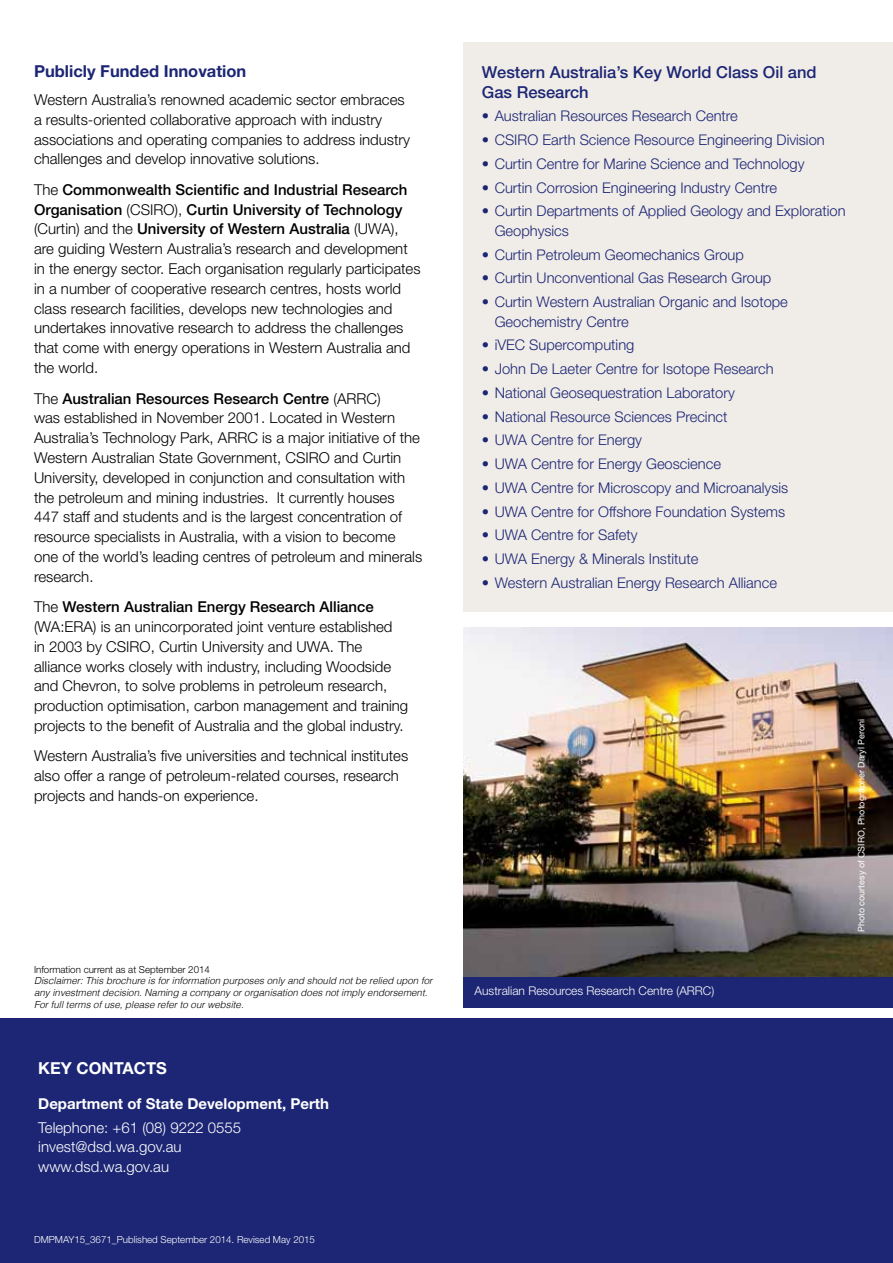
<style>
.page{position:relative;width:893px;height:1263px;background:#fff}
.page>*{position:absolute;margin:0;border:0;box-sizing:border-box;transform-origin:0 0}
.t1{font:500 16.5px/19.5px "Helvetica Neue";color:#1c2674}
.t2{font:700 16.5px "Helvetica Neue";color:#1c2674}
.t3{font:700 16.5px "Helvetica Neue";color:#fff}
.t4{font:300 15px/19.8px "Helvetica Neue";color:#000}
.t5{font:300 15px/19.5px "Helvetica Neue";color:#fff}
.t6{font:700 15px "Helvetica Neue";color:#fff}
.t7{font:300 14.7px/19.5px "Helvetica Neue";color:#1c2674}
.t8{font:300 12px "Helvetica Neue";color:#fff}
.t9{font:italic 300 9.75px/11.7px "Helvetica";color:#000}
.t10{font:300 9.75px "Helvetica Neue";color:#fff}
.t11{font:300 9.75px "Helvetica Neue";color:#000}
.t12{font:9px "Helvetica Neue";color:#fff}
.s1{font-weight:500}
</style>
<div class="page">
<div style="left:0;top:1018px;width:893px;height:245px;background:#1c2674"></div>
<div style="left:463px;top:43px;width:430px;height:569px;background:#f0ece8"></div>
<img style="left:463px;top:628px;width:430px;height:349px">
<div style="left:463px;top:977px;width:430px;height:31px;background:#1c2674"></div>
<p class="t2" style="left:34px;top:61px;width:214px">Publicly Funded Innovation</p>
<p class="t4" style="left:34px;top:89px;width:378px">Western Australia’s renowned academic sector embraces a results-oriented collaborative approach with industry associations and operating companies to address industry challenges and develop innovative solutions.</p>
<p class="t4" style="left:34px;top:179px;width:388px">The <span class="s1">Commonwealth Scientific and Industrial Research Organisation</span> (CSIRO), <span class="s1">Curtin University of Technology </span>(Curtin) and the <span class="s1">University of Western Australia</span> (UWA), are guiding Western Australia’s research and development in the energy sector. Each organisation regularly participates in a number of cooperative research centres, hosts world class research facilities, develops new technologies and undertakes innovative research to address the challenges that come with energy operations in Western Australia and the world.</p>
<p class="t4" style="left:34px;top:388px;width:390px">The <span class="s1">Australian Resources Research Centre</span> (ARRC)<br>was established in November 2001. Located in Western Australia’s Technology Park, ARRC is a major initiative of the Western Australian State Government, CSIRO and Curtin University, developed in conjunction and consultation with the petroleum and mining industries. It currently houses 447 staff and students and is the largest concentration of resource specialists in Australia, with a vision to become one of the world’s leading centres of petroleum and minerals research.</p>
<p class="t4" style="left:34px;top:597px;width:376px">The <span class="s1">Western Australian Energy Research Alliance </span>(WA:ERA) is an unincorporated joint venture established<br>in 2003 by CSIRO, Curtin University and UWA. The alliance works closely with industry, including Woodside and Chevron, to solve problems in petroleum research, production optimisation, carbon management and training projects to the benefit of Australia and the global industry.</p>
<p class="t4" style="left:34px;top:746px;width:376px">Western Australia’s five universities and technical institutes also offer a range of petroleum-related courses, research projects and hands-on experience.</p>
<p class="t11" style="left:34px;top:963px;width:177px">Information current as at September 2014</p>
<p class="t9" style="left:34px;top:975px;width:400px">Disclaimer: This brochure is for information purposes only and should not be relied upon for any investment decision. Naming a company or organisation does not imply endorsement.<br>For full terms of use, please refer to our website.</p>
<p class="t3" style="left:38px;top:1058px;width:130px">Key co ntactS</p>
<p class="t6" style="left:38px;top:1094px;width:292px">Department of State Development, Perth</p>
<p class="t5" style="left:38px;top:1117px;width:205px">Telephone: +61 (08) 9222 0555 invest@dsd.wa.gov.au www.dsd.wa.gov.au</p>
<p class="t10" style="left:34px;top:1233px;width:283px">DMPMAY15_3671_Published September 2014. Revised May 2015</p>
<p class="t1" style="left:482px;top:62px;width:336px">Western Australia’s Key World Class Oil and<br>Gas Research</p>
<p class="t7" style="left:482px;top:106px;width:257px">• Australian Resources Research Centre</p>
<p class="t7" style="left:482px;top:130px;width:344px">• CSIRO Earth Science Resource Engineering Division</p>
<p class="t7" style="left:482px;top:154px;width:324px">• Curtin Centre for Marine Science and Technology</p>
<p class="t7" style="left:482px;top:177px;width:297px">• Curtin Corrosion Engineering Industry Centre</p>
<p class="t7" style="left:495px;top:201px;width:352px;text-indent:-13px">• Curtin Departments of Applied Geology and Exploration<br>Geophysics</p>
<p class="t7" style="left:482px;top:244px;width:263px">• Curtin Petroleum Geomechanics Group</p>
<p class="t7" style="left:482px;top:268px;width:291px">• Curtin Unconventional Gas Research Group</p>
<p class="t7" style="left:495px;top:292px;width:295px;text-indent:-13px">• Curtin Western Australian Organic and Isotope<br>Geochemistry Centre</p>
<p class="t7" style="left:482px;top:335px;width:154px">• iVEC Supercomputing</p>
<p class="t7" style="left:482px;top:359px;width:293px">• John De Laeter Centre for Isotope Research</p>
<p class="t7" style="left:482px;top:383px;width:254px">• National Geosequestration Laboratory</p>
<p class="t7" style="left:482px;top:406px;width:247px">• National Resource Sciences Precinct</p>
<p class="t7" style="left:482px;top:430px;width:162px">• UWA Centre for Energy</p>
<p class="t7" style="left:482px;top:454px;width:241px">• UWA Centre for Energy Geoscience</p>
<p class="t7" style="left:482px;top:478px;width:308px">• UWA Centre for Microscopy and Microanalysis</p>
<p class="t7" style="left:482px;top:501px;width:305px">• UWA Centre for Offshore Foundation Systems</p>
<p class="t7" style="left:482px;top:525px;width:157px">• UWA Centre for Safety</p>
<p class="t7" style="left:482px;top:549px;width:218px">• UWA Energy &amp; Minerals Institute</p>
<p class="t7" style="left:482px;top:573px;width:297px">• Western Australian Energy Research Alliance</p>
<p class="t8" style="left:475px;top:984px;width:241px">Australian Resources Research Centre (ARRC)</p>
<p class="t12" style="left:856px;top:932px;width:215px;rotate:-90deg">Photo courtesy of CSIRO, Photographer Daryl Peroni</p>
</div>
